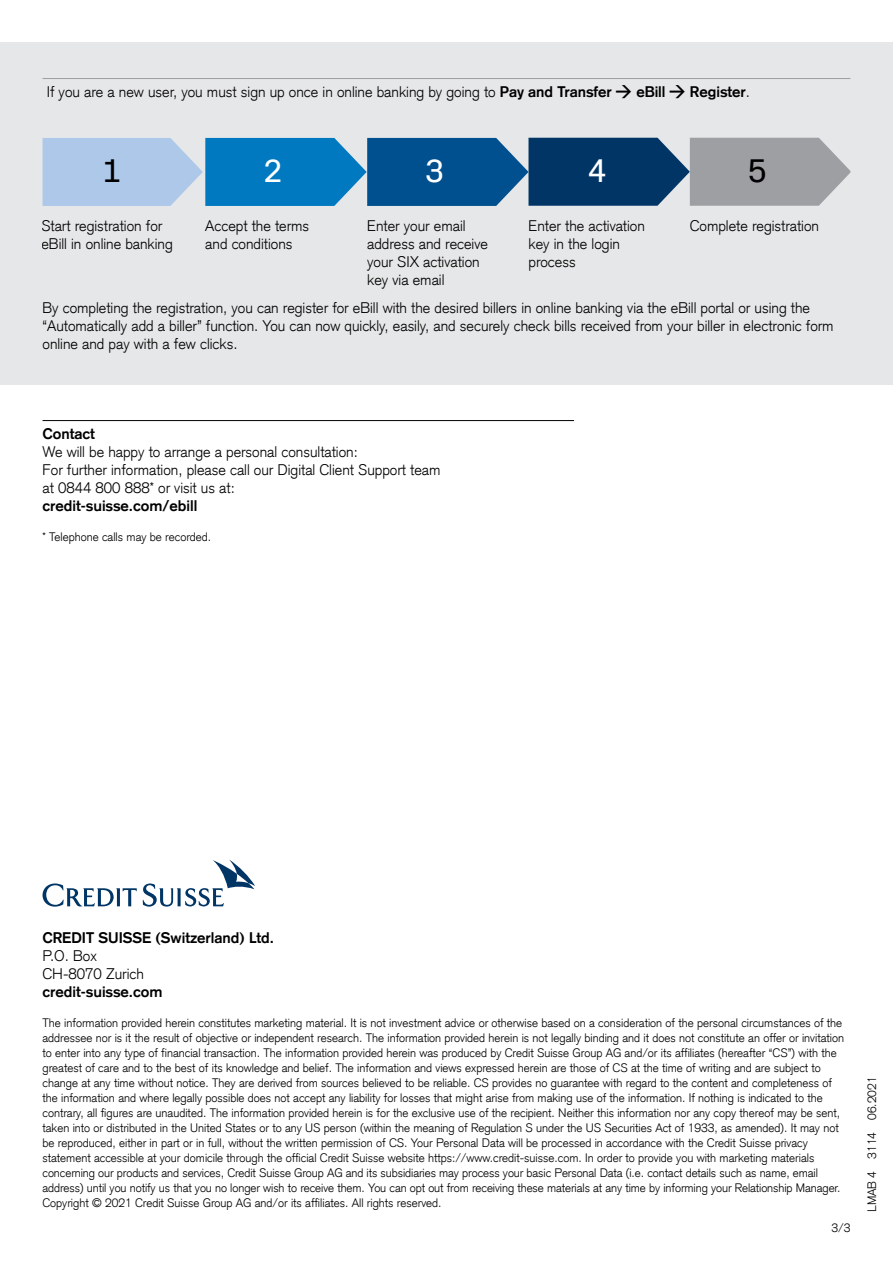
<style>
.page{position:relative;width:893px;height:1263px;background:#fff}
.page>*{position:absolute;margin:0;border:0;box-sizing:border-box;transform-origin:0 0}
.t1{font:33px "Credit Suisse Headline";color:#fff}
.t2{font:33px "Credit Suisse Headline";color:#000}
.language{font:300 15px/18px "Credit Suisse Type";color:#000}
.Body_Copy_Light{font:300 15px/18px "Credit Suisse Type";color:#000}
.Body_Copy_light_-_ru{font:300 15px "Credit Suisse Type";color:#000}
.Body_Copy_Bold{font:700 15px "Credit Suisse Type";color:#000}
.Body_Copy_Light-2{font:700 15px "Credit Suisse Type";color:#000}
.Body_Copy_light_-_ru-2{font:700 15px "Credit Suisse Type";color:#000}
.Body_Copy_bold_-_rul{font:700 15px "Credit Suisse Type";color:#000}
.Small_Print{font:300 12px/15px "Credit Suisse Type";color:#000}
.Publication_Descript{font:300 12px "Credit Suisse Type";color:#000}
.s1{font-weight:700}
.s2{font-weight:300}
</style>
<div class="page">
<svg style="left:43px;top:883px;width:94px;height:24px"></svg>
<svg style="left:143px;top:859px;width:112px;height:48px"></svg>
<hr style="left:43px;top:420px;width:531px;height:1px;background:#000">
<div style="left:0;top:43px;width:893px;height:342px;background:#e6e7e8"></div>
<svg style="left:43px;top:138px;width:807px;height:68px;background:#5386ad"></svg>
<hr style="left:43px;top:78px;width:807px;height:1px;background:#9d9fa2">
<p class="Body_Copy_light_-_ru" style="left:47px;top:82px;width:567px">If you are a new user, you must sign up once in online banking by going to <span class="s1">Pay and Transfer</span></p>
<p class="Body_Copy_light_-_ru-2" style="left:636px;top:82px;width:31px">eBill</p>
<p class="Body_Copy_light_-_ru-2" style="left:690px;top:82px;width:62px">Register<span class="s2">.</span></p>
<p class="t2" style="left:102px;top:147px;width:20px">1</p>
<p class="t1" style="left:263px;top:147px;width:20px">2</p>
<p class="t1" style="left:425px;top:147px;width:20px">3</p>
<p class="t1" style="left:588px;top:147px;width:20px">4</p>
<p class="t2" style="left:748px;top:147px;width:20px">5</p>
<p class="language" style="left:41px;top:217px;width:133px">Start registration for eBill in online banking</p>
<p class="language" style="left:205px;top:217px;width:105px">Accept the terms and conditions</p>
<p class="language" style="left:367px;top:217px;width:122px">Enter your email address and receive your SIX activation key via email</p>
<p class="language" style="left:528px;top:217px;width:118px">Enter the activation key in the login process</p>
<p class="language" style="left:690px;top:217px;width:131px">Complete registration</p>
<p class="language" style="left:43px;top:298px;width:793px">By completing the registration, you can register for eBill with the desired billers in online banking via the eBill portal or using the “Automatically add a biller” function. You can now quickly, easily, and securely check bills received from your biller in electronic form online and pay with a few clicks.</p>
<p class="Body_Copy_bold_-_rul" style="left:43px;top:424px;width:54px">Contact</p>
<p class="Body_Copy_Light" style="left:43px;top:442px;width:317px">We will be happy to arrange a personal consultation:</p>
<p class="Body_Copy_Light" style="left:43px;top:460px;width:399px">For further information, please call our Digital Client Support team at 0844 800 888* or visit us at:</p>
<p class="Body_Copy_Light-2" style="left:43px;top:496px;width:156px">credit-suisse.com/ebill</p>
<p class="Small_Print" style="left:43px;top:529px;width:170px">* Telephone calls may be recorded.</p>
<p class="Body_Copy_Bold" style="left:43px;top:928px;width:233px">CREDIT SUISSE (Switzerland) Ltd.</p>
<p class="Body_Copy_Light" style="left:43px;top:946px;width:56px">P.O. Box</p>
<p class="Body_Copy_Light" style="left:43px;top:964px;width:103px">CH-8070 Zurich</p>
<p class="Body_Copy_Bold" style="left:43px;top:982px;width:122px">credit-suisse.com</p>
<p class="Small_Print" style="left:43px;top:1015px;width:803px">The information provided herein constitutes marketing material. It is not investment advice or otherwise based on a consideration of the personal circumstances of the addressee nor is it the result of objective or independent research. The information provided herein is not legally binding and it does not constitute an offer or invitation to enter into any type of financial transaction. The information provided herein was produced by Credit Suisse Group AG and/or its affiliates (hereafter “CS”) with the greatest of care and to the best of its knowledge and belief. The information and views expressed herein are those of CS at the time of writing and are subject to change at any time without notice. They are derived from sources believed to be reliable. CS provides no guarantee with regard to the content and completeness of the information and where legally possible does not accept any liability for losses that might arise from making use of the information. If nothing is indicated to the contrary, all figures are unaudited. The information provided herein is for the exclusive use of the recipient. Neither this information nor any copy thereof may be sent, taken into or distributed in the United States or to any US person (within the meaning of Regulation S under the US Securities Act of 1933, as amended). It may not be reproduced, either in part or in full, without the written permission of CS. Your Personal Data will be processed in accordance with the Credit Suisse privacy statement accessible at your domicile through the official Credit Suisse website https://www.credit-suisse.com. In order to provide you with marketing materials concerning our products and services, Credit Suisse Group AG and its subsidiaries may process your basic Personal Data (i.e. contact details such as name, email address) until you notify us that you no longer wish to receive them. You can opt out from receiving these materials at any time by informing your Relationship Manager.<br>Copyright © 2021 Credit Suisse Group AG and/or its affiliates. All rights reserved.</p>
<p class="Small_Print" style="left:831px;top:1220px;width:20px">3/3</p>
<p class="Publication_Descript" style="left:865px;top:1212px;width:137px;rotate:-90deg">LMAB 4 3114 06.2021</p>
</div>
